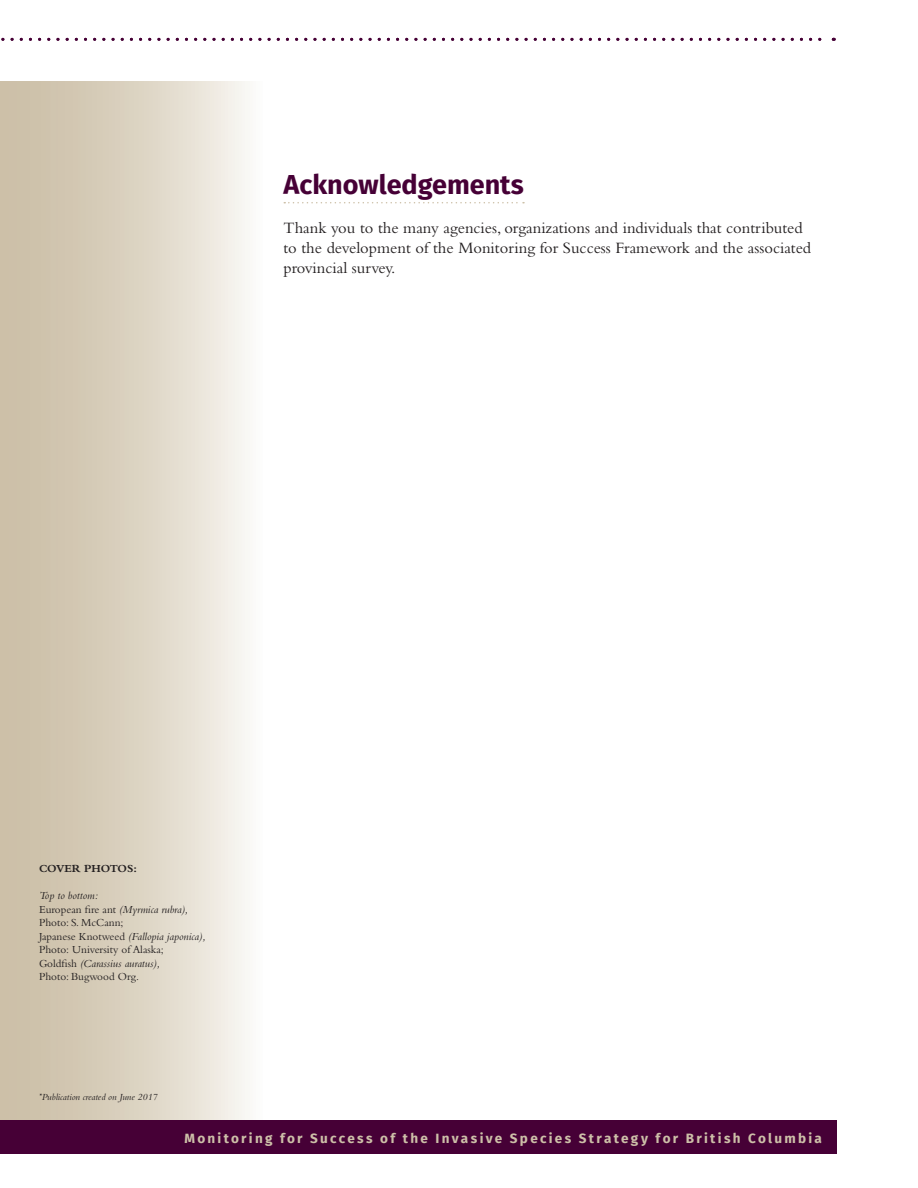
<style>
.page{position:relative;width:918px;height:1188px;background:#fff}
.page>*{position:absolute;margin:0;border:0;box-sizing:border-box;transform-origin:0 0}
.t1{font:700 27px "Fira Sans";color:#460036}
.t2{font:16.5px/19.8px "Bembo";color:#231f20}
.t3{font:700 13.5px "Fira Sans";letter-spacing:.17em;color:#cdc0a8}
.t4{font:11.25px/13.5px "Bembo";color:#231f20}
.t5{font:700 11.25px "Bembo";color:#231f20}
.t6{font:italic 9.75px "Bembo";color:#231f20}
.s1{font-style:italic}
</style>
<div class="page">
<div style="left:0;top:81px;width:262px;height:1049px;background:linear-gradient(to right,#c6b79c,#f7f5f0)"></div>
<div style="left:0;top:1120px;width:837px;height:34px;background:#460036"></div>
<svg style="left:1px;top:38px;width:833px;height:3px"></svg>
<svg style="left:284px;top:202px;width:240px;height:1px"></svg>
<h1 class="t1" style="left:284px;top:162px;width:242px">Acknowledgements</h1>
<h2 class="t2" style="left:284px;top:218px;width:529px">Thank you to the many agencies, organizations and individuals that contributed to the development of the Monitoring for Success Framework and the associated provincial survey.</h2>
<p class="t5" style="left:39px;top:862px;width:99px">COVER PHOTOS:</p>
<p class="t4" style="left:39px;top:889px;width:168px"><span class="s1">Top to bottom:<br></span>European fire ant <span class="s1">(Myrmica rubra),<br></span>Photo: S. McCann;<br>Japanese Knotweed <span class="s1">(Fallopia japonica),<br></span>Photo: University of Alaska;<br>Goldfish <span class="s1">(Carassius auratus),<br></span>Photo: Bugwood Org.</p>
<p class="t6" style="left:39px;top:1091px;width:120px"><sup>*</sup>Publication created on June 2017</p>
<p class="t3" style="left:184px;top:1127px;width:639px">Monitoring for Success of the Invasive Species Strategy for British Columbia</p>
</div>
